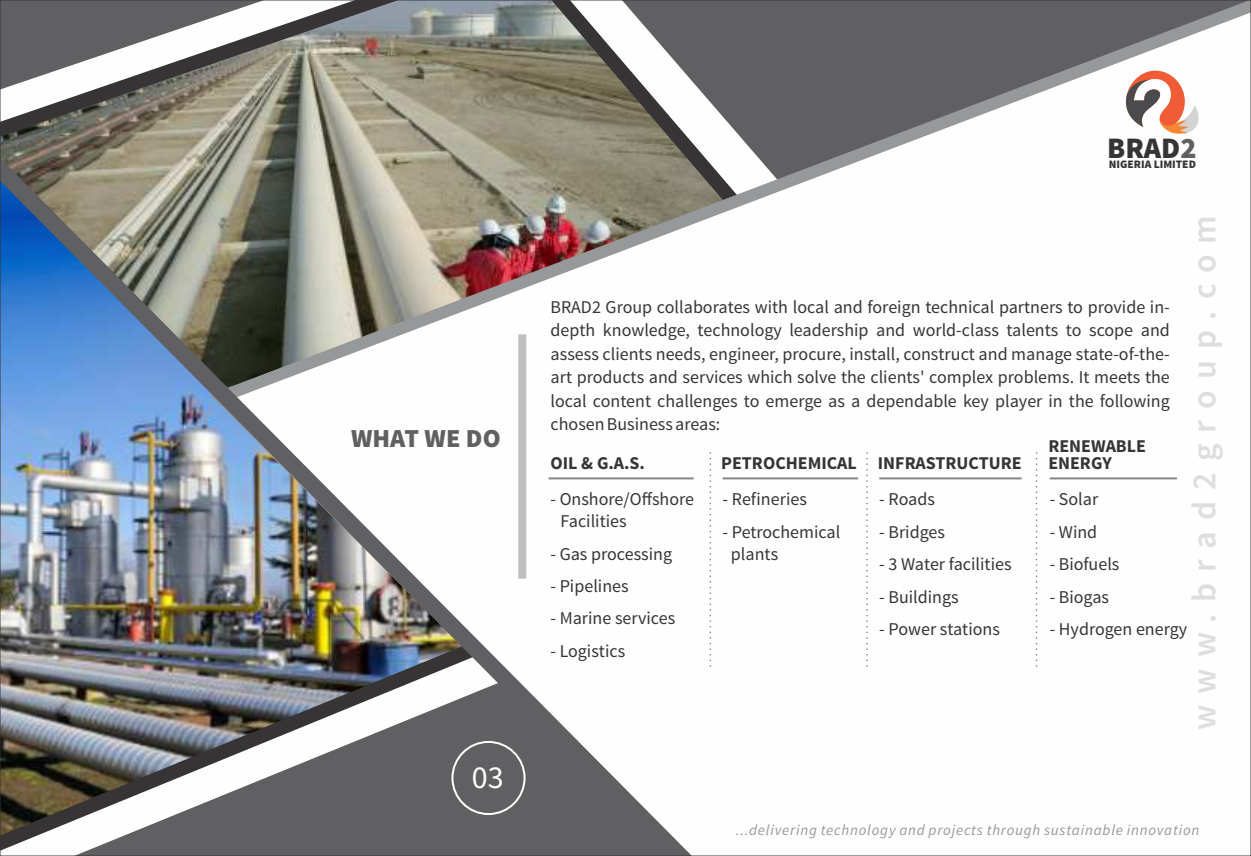
<style>
.page{position:relative;width:1251px;height:856px;background:#fff}
.page>*{position:absolute;margin:0;border:0;box-sizing:border-box;transform-origin:0 0}
.t1{font:600 33.8px "Source Sans Pro";letter-spacing:.33em;color:#dddedf}
.t2{font:32px "Source Sans Pro";color:#fefefe}
.t3{font:900 29.8px "Source Sans Pro";color:#373435}
.t4{font:900 26px "Source Sans Pro";color:#606062}
.t5{font:18px/23.4px "Source Sans Pro";color:#373435}
.t6{font:700 18px/17px "Source Sans Pro";color:#373435}
.t7{font:italic 15px "Source Sans Pro";letter-spacing:.05em;color:#96989a}
.t8{font:900 11.4px "Source Sans Pro";color:#373435}
.s1{color:#606062}
</style>
<div class="page">
<img style="left:0;top:0;width:1250px;height:855px">
<svg style="left:1125px;top:71px;width:77px;height:63px"></svg>
<svg style="left:709px;top:452px;width:2px;height:216px"></svg>
<svg style="left:866px;top:452px;width:1px;height:216px"></svg>
<svg style="left:1035px;top:452px;width:2px;height:216px"></svg>
<hr style="left:1049px;top:477px;width:127px;height:2px;background:#848688">
<hr style="left:548px;top:477px;width:145px;height:2px;background:#848688">
<hr style="left:722px;top:477px;width:136px;height:2px;background:#848688">
<hr style="left:879px;top:477px;width:142px;height:2px;background:#848688">
<svg style="left:514px;top:326px;width:16px;height:260px"></svg>
<div style="left:451px;top:740px;width:74px;height:74px;border:2px solid #fefefe;border-radius:50%"></div>
<h3 class="t4" style="left:351px;top:427px;width:151px">WHAT WE DO</h3>
<h2 class="t2" style="left:472px;top:763px;width:33px">03</h2>
<h3 class="t3" style="left:1107px;top:136px;width:91px">BRAD<span class="s1">2</span></h3>
<p class="t8" style="left:1108px;top:159px;width:89px">NIGERIA LIMITED</p>
<h1 class="t1" style="left:1189px;top:729px;width:516px;rotate:-90deg">www.brad2group.com</h1>
<p class="t5" style="left:550px;top:296px;width:620px;text-align:justify">BRAD2 Group collaborates with local and foreign technical partners to provide in&shy;depth knowledge, technology leadership and world-class talents to scope and assess clients needs, engineer, procure, install, construct and manage state-of-the&shy;art products and services which solve the clients' complex problems. It meets the local content challenges to emerge as a dependable key player in the following chosen Business areas:</p>
<p class="t6" style="left:1048px;top:439px;width:99px">RENEWABLE<br>ENERGY</p>
<p class="t6" style="left:550px;top:456px;width:96px">OIL &amp; G.A.S.</p>
<p class="t6" style="left:721px;top:456px;width:302px">PETROCHEMICAL INFRASTRUCTURE</p>
<p class="t5" style="left:560px;top:490px;width:135px;line-height:21.6px;text-indent:-10px">- Onshore/Offshore<br>Facilities</p>
<p class="t5" style="left:550px;top:543px;width:123px">- Gas processing</p>
<p class="t5" style="left:550px;top:575px;width:80px">- Pipelines</p>
<p class="t5" style="left:550px;top:608px;width:126px">- Marine services</p>
<p class="t5" style="left:550px;top:640px;width:76px">- Logistics</p>
<p class="t5" style="left:722px;top:489px;width:86px">- Refineries</p>
<p class="t5" style="left:730px;top:522px;width:111px;line-height:21.6px;text-indent:-8px">- Petrochemical plants</p>
<p class="t5" style="left:879px;top:489px;width:57px">- Roads</p>
<p class="t5" style="left:879px;top:521px;width:67px">- Bridges</p>
<p class="t5" style="left:879px;top:554px;width:134px">- 3 Water facilities</p>
<p class="t5" style="left:879px;top:586px;width:81px">- Buildings</p>
<p class="t5" style="left:879px;top:618px;width:122px">- Power stations</p>
<p class="t5" style="left:1049px;top:489px;width:50px">- Solar</p>
<p class="t5" style="left:1049px;top:521px;width:49px">- Wind</p>
<p class="t5" style="left:1049px;top:554px;width:71px">- Biofuels</p>
<p class="t5" style="left:1049px;top:586px;width:61px">- Biogas</p>
<p class="t5" style="left:1049px;top:618px;width:139px">- Hydrogen energy</p>
<p class="t7" style="left:736px;top:823px;width:465px">...delivering technology and projects through sustainable innovation</p>
</div>
